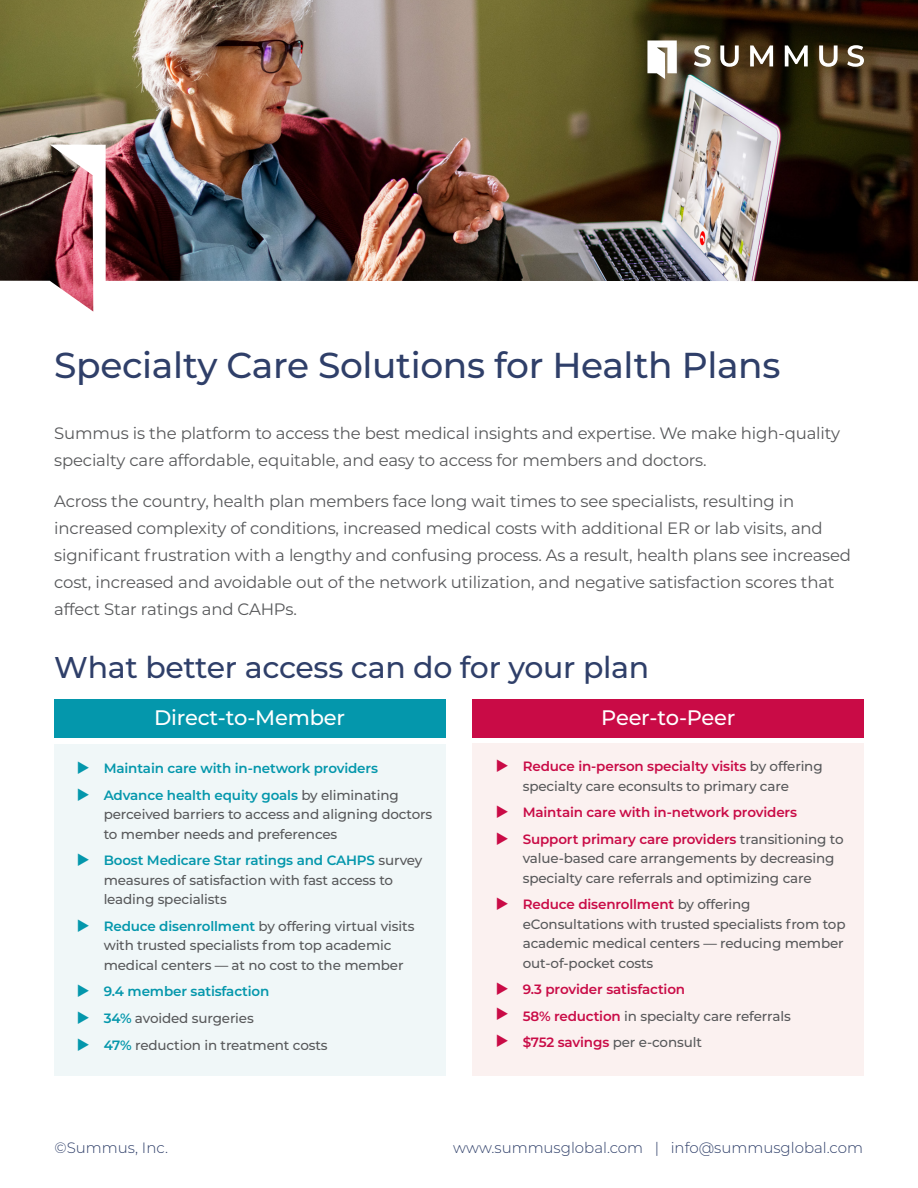
<style>
.page{position:relative;width:918px;height:1188px;background:#fff}
.page>*{position:absolute;margin:0;border:0;box-sizing:border-box;transform-origin:0 0}
.t1{font:500 36px "Montserrat";letter-spacing:-.01em;color:#2f3f69}
.t2{font:500 30px "Montserrat";letter-spacing:-.01em;color:#2f3f69}
.stat_box_head{font:500 21px "Montserrat";letter-spacing:-.01em;color:#fff}
.body_text{font:16.5px/27px "Montserrat";letter-spacing:-.01em;color:#57585a}
.footertext_frontpage{font:300 15px "Montserrat";color:#2f3f69}
.t3{font:500 13.5px/19.5px "Montserrat";letter-spacing:-.01em;color:#57585a}
.t4{font:600 13.5px "Montserrat";letter-spacing:-.01em;color:#c90b46}
.t5{font:600 13.5px "Montserrat";letter-spacing:-.01em;color:#0497ac}
.s1{font-weight:600;color:#0497ac}
.s2{font-weight:600;color:#c90b46}
</style>
<div class="page">
<img style="left:0;top:0;width:918px;height:312px">
<svg style="left:647px;top:40px;width:30px;height:39px"></svg>
<svg style="left:694px;top:45px;width:17px;height:22px"></svg>
<svg style="left:720px;top:45px;width:19px;height:22px"></svg>
<svg style="left:750px;top:45px;width:23px;height:21px"></svg>
<svg style="left:785px;top:45px;width:23px;height:21px"></svg>
<svg style="left:819px;top:45px;width:19px;height:22px"></svg>
<svg style="left:847px;top:45px;width:17px;height:22px"></svg>
<div style="left:54px;top:744px;width:391px;height:332px;background:#f0f7f8"></div>
<div style="left:54px;top:699px;width:391px;height:39px;background:#0497ac"></div>
<div style="left:473px;top:743px;width:391px;height:333px;background:#fbf1f0"></div>
<div style="left:473px;top:699px;width:391px;height:38px;background:#c90b46"></div>
<p class="t1" style="left:54px;top:340px;width:728px">Specialty Care Solutions for Health Plans</p>
<p class="body_text" style="left:54px;top:419px;width:787px">Summus is the platform to access the best medical insights and expertise. We make high-quality specialty care affordable, equitable, and easy to access for members and doctors.</p>
<p class="body_text" style="left:54px;top:487px;width:798px">Across the country, health plan members face long wait times to see specialists, resulting in increased complexity of conditions, increased medical costs with additional ER or lab visits, and significant frustration with a lengthy and confusing process. As a result, health plans see increased cost, increased and avoidable out of the network utilization, and negative satisfaction scores that affect Star ratings and CAHPs.</p>
<h1 class="t2" style="left:54px;top:646px;width:597px">What better access can do for your plan</h1>
<p class="stat_box_head" style="left:154px;top:703px;width:192px">Direct-to-Member</p>
<p class="t5" style="left:104px;top:759px;width:276px">Maintain care with in-network providers</p>
<p class="t3" style="left:104px;top:785px;width:330px"><span class="s1">Advance health equity goals</span> by eliminating perceived barriers to access and aligning doctors to member needs and preferences</p>
<p class="t3" style="left:104px;top:850px;width:320px"><span class="s1">Boost Medicare Star ratings and CAHPS</span> survey measures of satisfaction with fast access to leading specialists</p>
<p class="t3" style="left:104px;top:916px;width:312px"><span class="s1">Reduce disenrollment</span> by offering virtual visits with trusted specialists from top academic medical centers — at no cost to the member</p>
<p class="t5" style="left:104px;top:982px;width:167px">9.4 member satisfaction</p>
<p class="t3" style="left:104px;top:1008px;width:152px"><span class="s1">34%</span> avoided surgeries</p>
<p class="t3" style="left:104px;top:1034px;width:225px"><span class="s1">47%</span> reduction in treatment costs</p>
<p class="stat_box_head" style="left:601px;top:703px;width:136px">Peer-to-Peer</p>
<p class="t3" style="left:523px;top:756px;width:301px"><span class="s2">Reduce in-person specialty visits</span> by offering specialty care econsults to primary care</p>
<p class="t4" style="left:523px;top:803px;width:276px">Maintain care with in-network providers</p>
<p class="t3" style="left:523px;top:829px;width:322px"><span class="s2">Support primary care providers</span> transitioning to value-based care arrangements by decreasing specialty care referrals and optimizing care</p>
<p class="t3" style="left:523px;top:894px;width:324px"><span class="s2">Reduce disenrollment</span> by offering eConsultations with trusted specialists from top academic medical centers — reducing member out-of-pocket costs</p>
<p class="t4" style="left:523px;top:980px;width:164px">9.3 provider satisfaction</p>
<p class="t3" style="left:523px;top:1006px;width:270px"><span class="s2">58% reduction</span> in specialty care referrals</p>
<p class="t3" style="left:523px;top:1032px;width:181px"><span class="s2">$752 savings</span> per e-consult</p>
<p class="footertext_frontpage" style="left:55px;top:1138px;width:115px">©Summus, Inc.</p>
<p class="footertext_frontpage" style="left:453px;top:1138px;width:411px">www.summusglobal.com | info@summusglobal.com</p>
</div>
